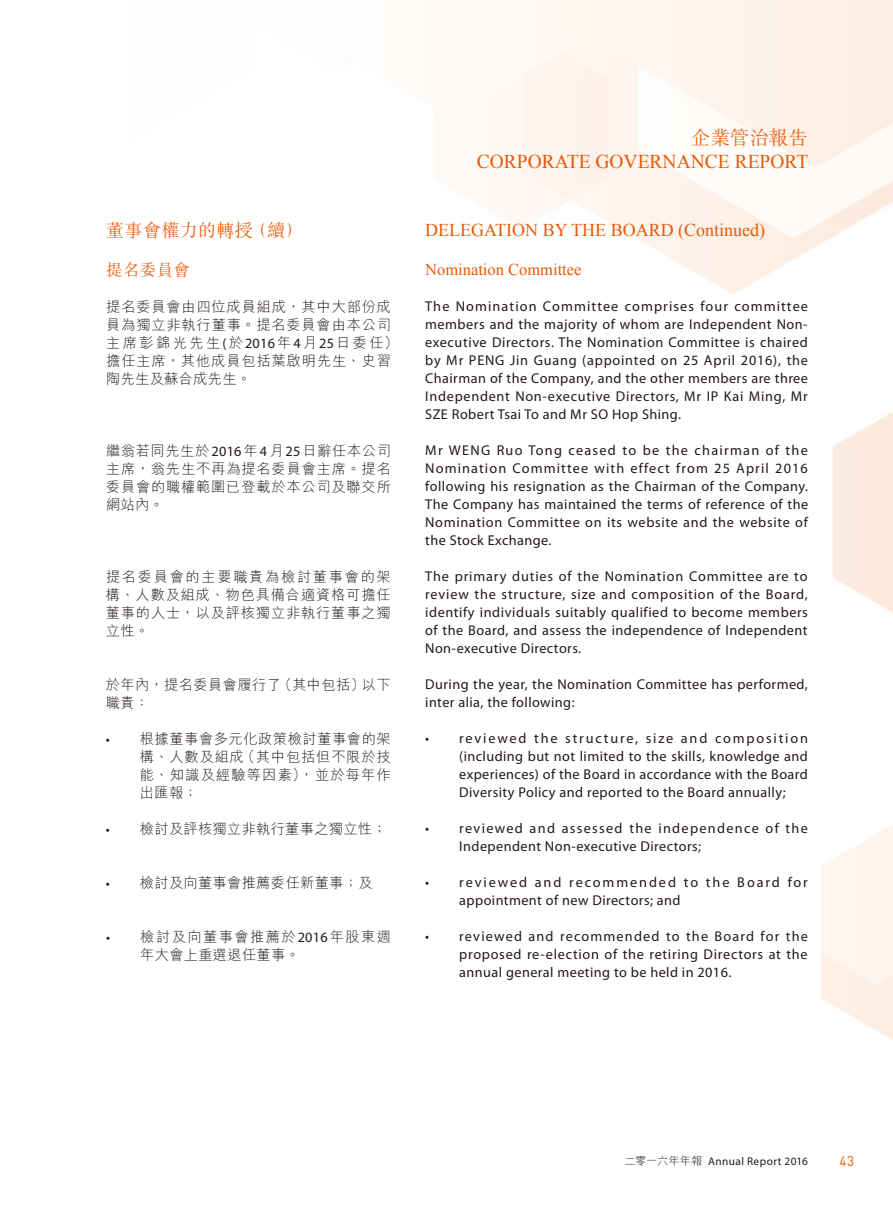
<style>
.page{position:relative;width:893px;height:1212px;background:#fff}
.page>*{position:absolute;margin:0;border:0;box-sizing:border-box;transform-origin:0 0}
.t1{font:19.5px "Times New Roman";color:#ea5805}
.t2{font:300 19.5px "M Sung HK";color:#ea5805}
.t3{font:18px "Times New Roman";color:#ea5805}
.t4{font:300 18px "M Sung HK";letter-spacing:.02em;color:#ea5805}
.t5{font:16.5px "Times New Roman";color:#ea5805}
.t6{font:300 16.5px "M Sung HK";letter-spacing:.02em;color:#ea5805}
.t7{font:14.25px/18px "Myriad Pro";letter-spacing:.03em;color:#231916;text-align:justify}
.t8{font:300 14.25px/18px "M Hei HK";letter-spacing:.055em;color:#231916;text-align:justify}
.t9{font:14.25px/18px "Myriad Pro";letter-spacing:.085em;color:#231916}
.t10{font:14.25px/18px "Myriad Pro";letter-spacing:.125em;color:#231916}
.t11{font:300 14.25px "M Hei HK";letter-spacing:.02em;color:#231916}
.t12{font:300 14.25px/18px "M Hei HK";letter-spacing:.1em;color:#231916}
.t13{font:300 14.25px/18px "M Hei HK";letter-spacing:.025em;color:#231916}
.t14{font:14.1px "DIN";color:#ea5805;scale:.95 1}
.t15{font:11.25px "Myriad Pro";letter-spacing:.04em;color:#231916}
.s1{font-family:"Myriad Pro";font-weight:400}
.s2{font-family:"M Hei HK";font-weight:300}
</style>
<div class="page">
<p class="t4" style="left:106px;top:218px;width:199px">董事會權力的轉授（續）</p>
<p class="t6" style="left:106px;top:259px;width:85px">提名委員會</p>
<p class="t8" style="left:106px;top:298px;width:294px;text-align:left">提名委員會由四位成員組成，其中大部份成員為獨立非執行董事。提名委員會由本公司主席彭錦光先生<span class="s1">(</span>於<span class="s1">2016</span>年<span class="s1">4</span>月<span class="s1">25</span>日委任）擔任主席，其他成員包括葉啟明先生、史習陶先生及蘇合成先生。</p>
<p class="t8" style="left:106px;top:442px;width:287px">繼翁若同先生於<span class="s1">2016</span>年<span class="s1">4</span>月<span class="s1">25</span>日辭任本公司主席，翁先生不再為提名委員會主席。提名委員會的職權範圍已登載於本公司及聯交所網站內。</p>
<p class="t8" style="left:106px;top:568px;width:287px">提名委員會的主要職責為檢討董事會的架構、人數及組成、物色具備合適資格可擔任董事的人士，以及評核獨立非執行董事之獨立性。</p>
<p class="t13" style="left:106px;top:676px;width:286px">於年內，提名委員會履行了（其中包括）以下職責：</p>
<p class="t8" style="left:140px;top:730px;width:252px;text-indent:-34px"><span class="s1">•</span> 根據董事會多元化政策檢討董事會的架構、人數及組成（其中包括但不限於技能、知識及經驗等因素），並於每年作出匯報；</p>
<p class="t11" style="left:106px;top:822px;width:282px"><span class="s1">•</span> 檢討及評核獨立非執行董事之獨立性；</p>
<p class="t11" style="left:106px;top:876px;width:268px"><span class="s1">•</span> 檢討及向董事會推薦委任新董事；及</p>
<p class="t12" style="left:140px;top:928px;width:252px;text-indent:-34px"><span class="s1">•</span> 檢討及向董事會推薦於<span class="s1">2016</span>年股東週年大會上重選退任董事。</p>
<h1 class="t2" style="left:691px;top:124px;width:119px">企業管治報告</h1>
<h1 class="t1" style="left:477px;top:148px;width:333px">CORPORATE GOVERNANCE REPORT</h1>
<p class="t3" style="left:425px;top:218px;width:341px">DELEGATION BY THE BOARD (Continued)</p>
<p class="t5" style="left:425px;top:258px;width:158px">Nomination Committee</p>
<p class="t7" style="left:425px;top:297px;width:384px">The Nomination Committee comprises four committee members and the majority of whom are Independent Non&shy;executive Directors. The Nomination Committee is chaired by Mr PENG Jin Guang (appointed on 25 April 2016), the Chairman of the Company, and the other members are three Independent Non-executive Directors, Mr IP Kai Ming, Mr SZE Robert Tsai To and Mr SO Hop Shing.</p>
<p class="t7" style="left:425px;top:441px;width:384px">Mr WENG Ruo Tong ceased to be the chairman of the Nomination Committee with effect from 25 April 2016 following his resignation as the Chairman of the Company.<br>The Company has maintained the terms of reference of the Nomination Committee on its website and the website of the Stock Exchange.</p>
<p class="t7" style="left:425px;top:567px;width:384px">The primary duties of the Nomination Committee are to review the structure, size and composition of the Board, identify individuals suitably qualified to become members of the Board, and assess the independence of Independent Non-executive Directors.</p>
<p class="t7" style="left:425px;top:675px;width:384px">During the year, the Nomination Committee has performed, inter alia, the following:</p>
<p class="t7" style="left:459px;top:729px;width:350px;text-indent:-34px">• reviewed the structure, size and composition (including but not limited to the skills, knowledge and experiences) of the Board in accordance with the Board Diversity Policy and reported to the Board annually;</p>
<p class="t9" style="left:459px;top:819px;width:350px;text-indent:-34px">• reviewed and assessed the independence of the<br>Independent Non-executive Directors;</p>
<p class="t10" style="left:459px;top:873px;width:350px;text-indent:-34px">• reviewed and recommended to the Board for appointment of new Directors; and</p>
<p class="t7" style="left:459px;top:927px;width:350px;text-indent:-34px">• reviewed and recommended to the Board for the proposed re-election of the retiring Directors at the annual general meeting to be held in 2016.</p>
<p class="t15" style="left:624px;top:1155px;width:185px"><span class="s2">二零一六年年報</span> Annual Report 2016</p>
<p class="t14" style="left:839px;top:1152px;width:17px">43</p>
</div>
